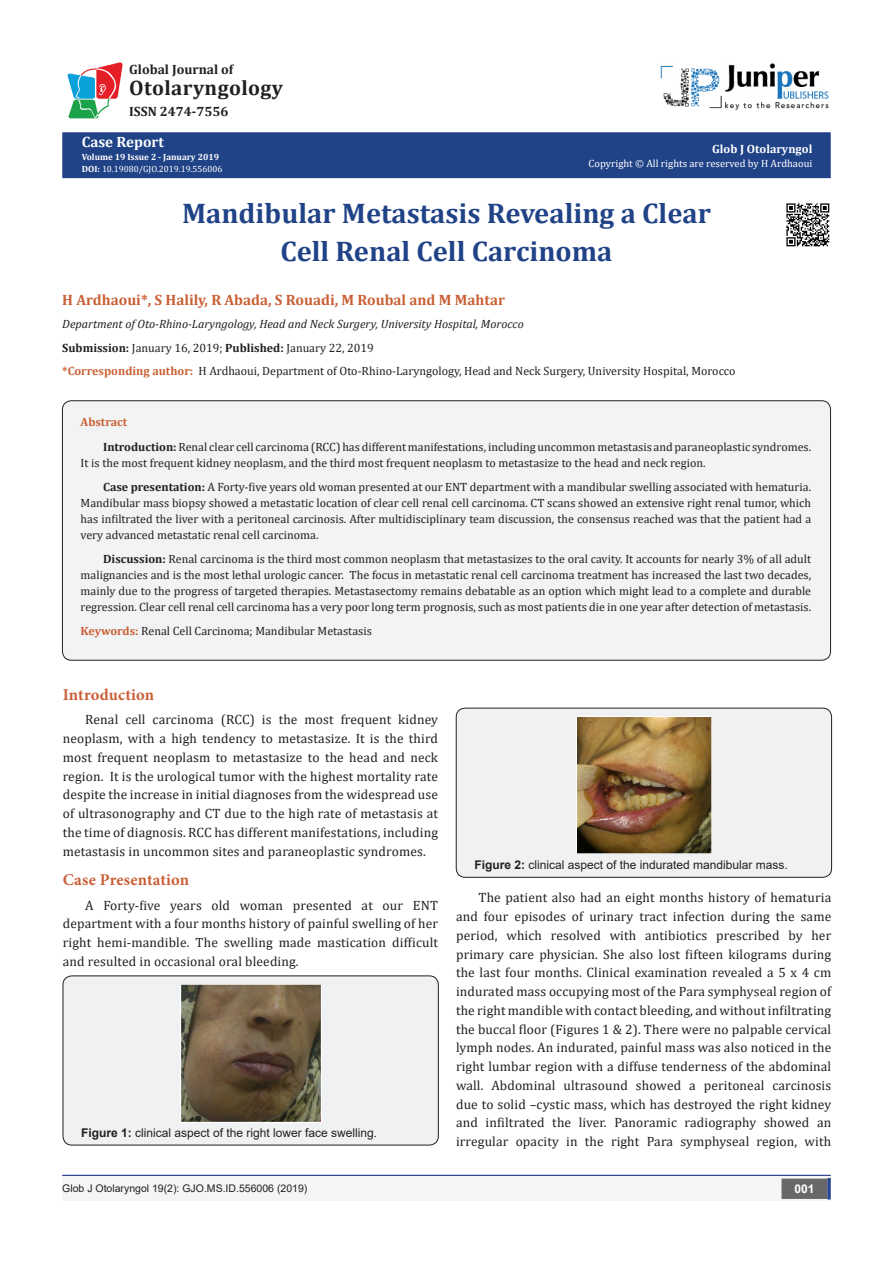
<style>
.page{position:relative;width:893px;height:1263px;background:#fff}
.page>*{position:absolute;margin:0;border:0;box-sizing:border-box;transform-origin:0 0}
.t1{font:700 28.5px/37.5px "Cambria";color:#204287;text-align:center}
.t2{font:700 21px "Cambria";letter-spacing:.02em;color:#231f20}
.No_Spacing{font:700 16.5px "Minion Pro";letter-spacing:.005em;color:#ca5f37}
.t3{font:700 15px "Cambria";color:#ca6035}
.t4{font:700 15px "Cambria";color:#fff}
.No_Spacing-2{font:13.5px/18.8px "Cambria";letter-spacing:.01em;color:#231f20;text-align:justify}
.t5{font:700 13.5px "Cambria";color:#231f20}
.t6{font:12px/15.8px "Cambria";color:#231f20;text-align:justify}
.t7{font:12px "Arial";color:#231f20}
.t8{font:italic 12px "Cambria";color:#231f20}
.t9{font:700 12px "Cambria";color:#fff}
.t10{font:700 12px "Cambria";color:#ca6035}
.t11{font:700 12px "Arial";color:#fff}
.t12{font:10.5px "Arial";color:#231f20}
.t13{font:10.5px "Cambria";color:#fff}
.t14{font:9px "Cambria";color:#fff}
.t15{font:700 9px "Cambria";color:#fff}
.s1{font-weight:700}
.s2{font-weight:700;color:#ca6035}
</style>
<div class="page">
<div style="left:63px;top:133px;width:767px;height:44px;background:#204287"></div>
<div style="left:62px;top:132px;width:769px;height:46px;border:2px solid #253f8e"></div>
<div style="left:62px;top:1175px;width:494px;height:26px;background:#f5f5f4"></div>
<div style="left:510px;top:1175px;width:321px;height:26px;background:#f5f5f4"></div>
<div style="left:782px;top:1179px;width:45px;height:19px;background:#68676a"></div>
<div style="left:781px;top:1178px;width:46px;height:21px;border:2px solid #68676a"></div>
<svg style="left:827px;top:1178px;width:4px;height:21px"></svg>
<img style="left:660px;top:63px;width:169px;height:47px">
<div style="left:63px;top:976px;width:375px;height:169px;background:#f0f1f2;border-radius:9px"></div>
<div style="left:63px;top:976px;width:375px;height:169px;border:1px solid #231f20;border-radius:9px"></div>
<img style="left:180px;top:984px;width:141px;height:138px">
<div style="left:456px;top:708px;width:376px;height:169px;background:#f0f1f2;border-radius:9px"></div>
<div style="left:456px;top:708px;width:376px;height:169px;border:1px solid #231f20;border-radius:9px"></div>
<img style="left:577px;top:717px;width:134px;height:136px">
<img style="left:67px;top:62px;width:56px;height:58px">
<hr style="left:62px;top:1175px;width:769px;height:1px;background:#253f8e">
<div style="left:62px;top:401px;width:768px;height:259px;background:#f2f3f4;border-radius:9px"></div>
<div style="left:62px;top:401px;width:769px;height:259px;border:1px solid #231f20;border-radius:9px"></div>
<img style="left:786px;top:203px;width:44px;height:44px">
<p class="t5" style="left:129px;top:60px;width:105px">Global Journal of</p>
<p class="t2" style="left:129px;top:73px;width:155px">Otolaryngology</p>
<p class="t5" style="left:129px;top:102px;width:101px">ISSN 2474-7556</p>
<p class="t4" style="left:82px;top:132px;width:84px">Case Report</p>
<p class="t15" style="left:82px;top:150px;width:139px">Volume 19 Issue 2 - January 2019</p>
<p class="t14" style="left:82px;top:163px;width:142px"><span class="s1">DOI:</span> 10.19080/GJO.2019.19.556006</p>
<p class="t9" style="left:712px;top:140px;width:102px">Glob J Otolaryngol</p>
<p class="t13" style="left:589px;top:157px;width:225px">Copyright © All rights are reserved by H Ardhaoui</p>
<p class="t1" style="left:182px;top:194px;width:530px">Mandibular Metastasis Revealing a Clear<br>Cell Renal Cell Carcinoma</p>
<p class="t3" style="left:62px;top:289px;width:444px">H Ardhaoui*, S Halily, R Abada, S Rouadi, M Roubal and M Mahtar</p>
<p class="t8" style="left:62px;top:316px;width:463px">Department of Oto-Rhino-Laryngology, Head and Neck Surgery, University Hospital, Morocco</p>
<p class="t6" style="left:62px;top:340px;width:313px"><span class="s1">Submission:</span> January 16, 2019; <span class="s1">Published:</span> January 22, 2019</p>
<p class="t6" style="left:62px;top:363px;width:675px"><span class="s2">*Corresponding author:</span> H Ardhaoui, Department of Oto-Rhino-Laryngology, Head and Neck Surgery, University Hospital, Morocco</p>
<p class="t10" style="left:81px;top:413px;width:48px">Abstract</p>
<p class="t6" style="left:81px;top:439px;width:732px;text-indent:22px"><span class="s1">Introduction:</span> Renal clear cell carcinoma (RCC) has different manifestations, including uncommon metastasis and paraneoplastic syndromes.<br>It is the most frequent kidney neoplasm, and the third most frequent neoplasm to metastasize to the head and neck region.</p>
<p class="t6" style="left:81px;top:479px;width:732px;text-indent:22px"><span class="s1">Case presentation:</span> A Forty-five years old woman presented at our ENT department with a mandibular swelling associated with hematuria.<br>Mandibular mass biopsy showed a metastatic location of clear cell renal cell carcinoma. CT scans showed an extensive right renal tumor, which has infiltrated the liver with a peritoneal carcinosis. After multidisciplinary team discussion, the consensus reached was that the patient had a very advanced metastatic renal cell carcinoma.</p>
<p class="t6" style="left:81px;top:551px;width:732px;text-indent:22px"><span class="s1">Discussion:</span> Renal carcinoma is the third most common neoplasm that metastasizes to the oral cavity. It accounts for nearly 3% of all adult malignancies and is the most lethal urologic cancer. The focus in metastatic renal cell carcinoma treatment has increased the last two decades, mainly due to the progress of targeted therapies. Metastasectomy remains debatable as an option which might lead to a complete and durable regression. Clear cell renal cell carcinoma has a very poor long term prognosis, such as most patients die in one year after detection of metastasis.</p>
<p class="t6" style="left:81px;top:623px;width:293px"><span class="s2">Keywords:</span> Renal Cell Carcinoma; Mandibular Metastasis</p>
<p class="No_Spacing" style="left:63px;top:683px;width:93px">Introduction</p>
<p class="No_Spacing-2" style="left:63px;top:710px;width:377px;text-indent:22px">Renal cell carcinoma (RCC) is the most frequent kidney neoplasm, with a high tendency to metastasize. It is the third most frequent neoplasm to metastasize to the head and neck region. It is the urological tumor with the highest mortality rate despite the increase in initial diagnoses from the widespread use of ultrasonography and CT due to the high rate of metastasis at the time of diagnosis. RCC has different manifestations, including metastasis in uncommon sites and paraneoplastic syndromes.</p>
<p class="No_Spacing" style="left:63px;top:868px;width:128px">Case Presentation</p>
<p class="No_Spacing-2" style="left:63px;top:896px;width:377px;text-indent:22px">A Forty-five years old woman presented at our ENT department with a four months history of painful swelling of her right hemi-mandible. The swelling made mastication difficult and resulted in occasional oral bleeding.</p>
<p class="t7" style="left:81px;top:1124px;width:298px"><span class="s1">Figure 1:</span> clinical aspect of the right lower face swelling.</p>
<p class="t7" style="left:474px;top:856px;width:315px"><span class="s1">Figure 2:</span> clinical aspect of the indurated mandibular mass.</p>
<p class="No_Spacing-2" style="left:456px;top:888px;width:377px;text-indent:22px">The patient also had an eight months history of hematuria and four episodes of urinary tract infection during the same period, which resolved with antibiotics prescribed by her primary care physician. She also lost fifteen kilograms during the last four months. Clinical examination revealed a 5 x 4 cm indurated mass occupying most of the Para symphyseal region of the right mandible with contact bleeding, and without infiltrating the buccal floor (Figures 1 &amp; 2). There were no palpable cervical lymph nodes. An indurated, painful mass was also noticed in the right lumbar region with a diffuse tenderness of the abdominal wall. Abdominal ultrasound showed a peritoneal carcinosis due to solid –cystic mass, which has destroyed the right kidney and infiltrated the liver. Panoramic radiography showed an irregular opacity in the right Para symphyseal region, with</p>
<p class="t12" style="left:62px;top:1180px;width:247px">Glob J Otolaryngol 19(2): GJO.MS.ID.556006 (2019)</p>
<p class="t11" style="left:794px;top:1180px;width:22px">001</p>
</div>
